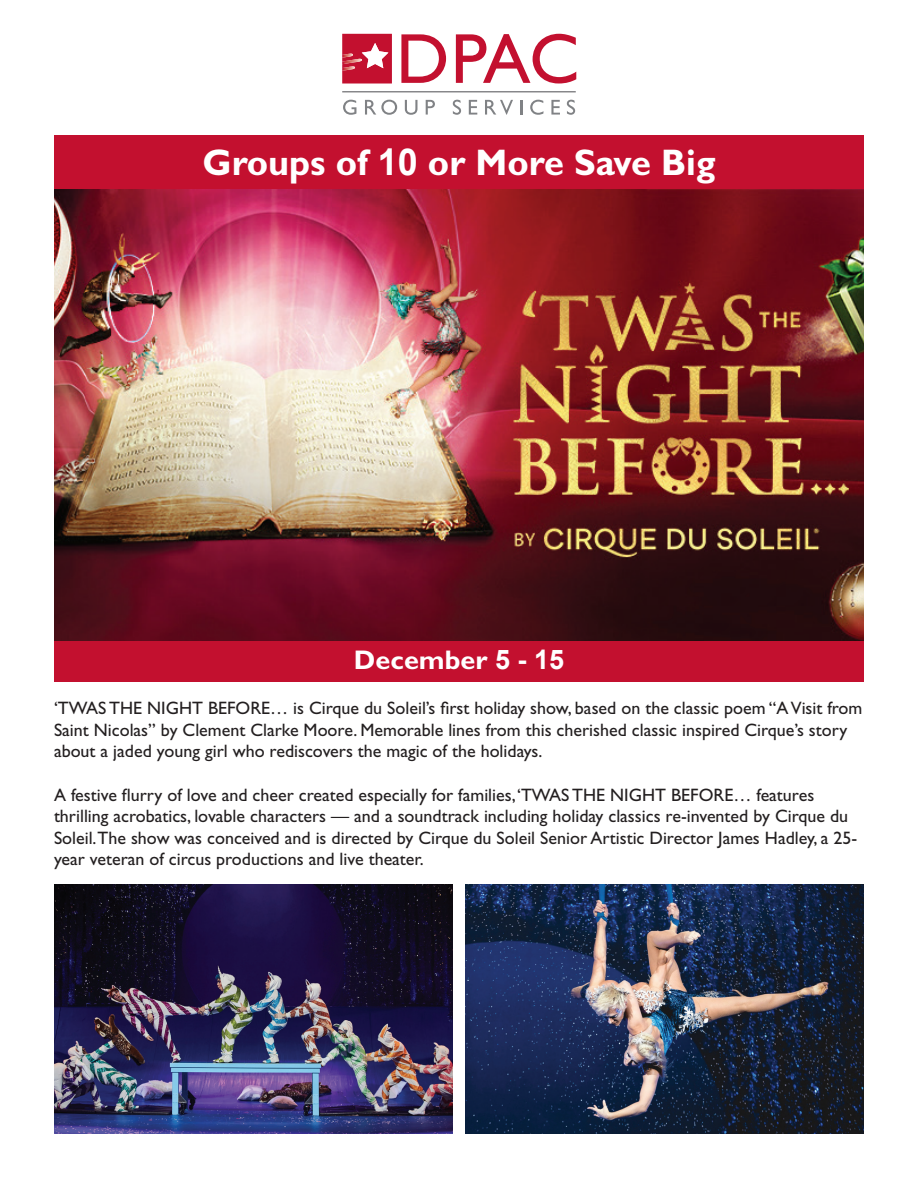
<style>
.page{position:relative;width:918px;height:1188px;background:#fff}
.page>*{position:absolute;margin:0;border:0;box-sizing:border-box;transform-origin:0 0}
.t1{font:700 37.05px "Gill Sans Std";color:#fff}
.t2{font:700 27px "Gill Sans Std";color:#fff}
.t3{font:18px/21.6px "Gill Sans Std";color:#231f20}
.s1{font-family:"Arial"}
</style>
<div class="page">
<img style="left:54px;top:189px;width:810px;height:452px">
<hr style="left:342px;top:91px;width:234px;height:1px;background:#636366">
<svg style="left:343px;top:100px;width:13px;height:15px"></svg>
<svg style="left:365px;top:100px;width:32px;height:15px"></svg>
<svg style="left:405px;top:100px;width:12px;height:15px"></svg>
<svg style="left:426px;top:100px;width:9px;height:15px"></svg>
<svg style="left:453px;top:100px;width:8px;height:15px"></svg>
<svg style="left:469px;top:100px;width:8px;height:15px"></svg>
<svg style="left:485px;top:100px;width:28px;height:15px"></svg>
<svg style="left:520px;top:100px;width:2px;height:15px"></svg>
<svg style="left:530px;top:100px;width:13px;height:15px"></svg>
<svg style="left:551px;top:100px;width:9px;height:15px"></svg>
<svg style="left:567px;top:100px;width:8px;height:15px"></svg>
<svg style="left:401px;top:34px;width:45px;height:49px"></svg>
<svg style="left:456px;top:34px;width:120px;height:50px"></svg>
<svg style="left:342px;top:34px;width:50px;height:50px;background:#cc364f"></svg>
<div style="left:54px;top:135px;width:810px;height:54px;background:#c3102f"></div>
<img style="left:54px;top:884px;width:398px;height:250px">
<img style="left:466px;top:884px;width:398px;height:250px">
<div style="left:54px;top:641px;width:810px;height:41px;background:#c3102f"></div>
<h1 class="t1" style="left:202px;top:141px;width:515px">Groups of <span class="s1">10</span> or More Save Big</h1>
<h2 class="t2" style="left:354px;top:644px;width:212px">December <span class="s1">5 - 15</span></h2>
<p class="t3" style="left:54px;top:698px;width:810px">‘TWAS THE NIGHT BEFORE… is Cirque du Soleil’s first holiday show, based on the classic poem “A Visit from<br>Saint Nicolas” by Clement Clarke Moore. Memorable lines from this cherished classic inspired Cirque’s story about a jaded young girl who rediscovers the magic of the holidays.</p>
<p class="t3" style="left:54px;top:784px;width:805px">A festive flurry of love and cheer created especially for families, ‘TWAS THE NIGHT BEFORE… features thrilling acrobatics, lovable characters — and a soundtrack including holiday classics re-invented by Cirque du Soleil.The show was conceived and is directed by Cirque du Soleil Senior Artistic Director James Hadley, a 25- year veteran of circus productions and live theater.</p>
</div>
